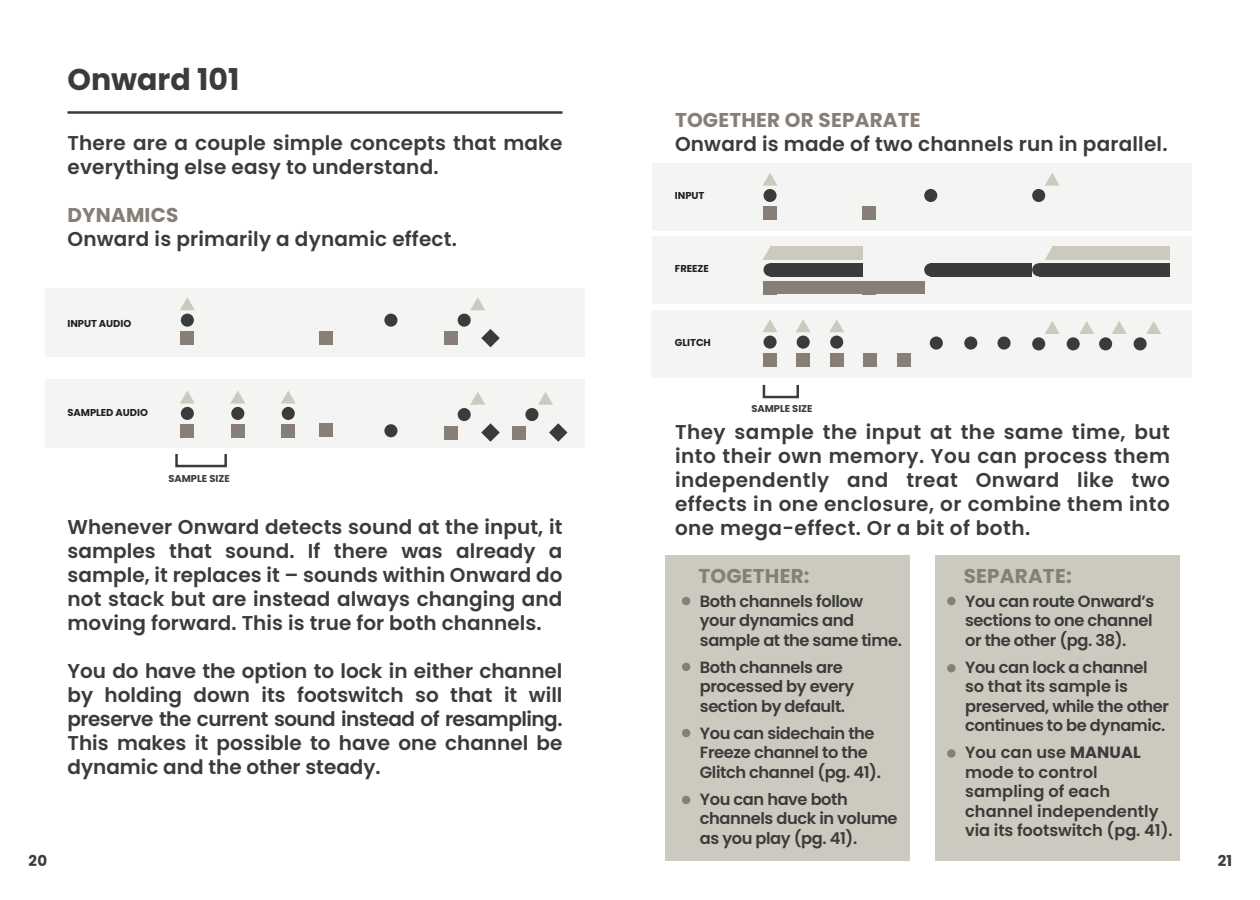
<style>
.page{position:relative;width:1260px;height:900px;background:#fff}
.page>*{position:absolute;margin:0;border:0;box-sizing:border-box;transform-origin:0 0}
.t1{font:700 30px "Poppins";color:#3a3b3a}
.t2{font:600 20px/24px "Poppins";letter-spacing:.01em;color:#3a3b3a;text-align:justify}
.t3{font:700 20px "Poppins";letter-spacing:.01em;color:#877f77}
.t4{font:600 16.25px/19.5px "Poppins";letter-spacing:-.025em;color:#3a3b3a}
.t5{font:600 16.25px/19.5px "Poppins";letter-spacing:.005em;color:#3a3b3a}
.t6{font:700 15px "Poppins";color:#3a3b3a}
.t7{font:700 10px "Poppins";letter-spacing:-.005em;color:#231f20}
.t8{font:700 10px "Poppins";color:#3a3b3a}
.s1{font-weight:700}
</style>
<div class="page">
<div style="left:652px;top:163px;width:540px;height:67px;background:#f4f5f2"></div>
<div style="left:651px;top:310px;width:540px;height:67px;background:#f4f5f2"></div>
<div style="left:652px;top:236px;width:540px;height:68px;background:#f4f5f2"></div>
<hr style="left:68px;top:111px;width:494px;height:3px;background:#3a3b3a">
<div style="left:665px;top:555px;width:245px;height:306px;background:#cccabe"></div>
<div style="left:935px;top:555px;width:245px;height:306px;background:#cccabe"></div>
<div style="left:947px;top:597px;width:9px;height:8px;background:#877f77;border-radius:50%"></div>
<div style="left:947px;top:664px;width:9px;height:8px;background:#877f77;border-radius:50%"></div>
<div style="left:947px;top:749px;width:9px;height:9px;background:#877f77;border-radius:50%"></div>
<div style="left:682px;top:597px;width:8px;height:8px;background:#877f77;border-radius:50%"></div>
<div style="left:682px;top:663px;width:8px;height:8px;background:#877f77;border-radius:50%"></div>
<div style="left:682px;top:729px;width:8px;height:8px;background:#877f77;border-radius:50%"></div>
<div style="left:682px;top:796px;width:8px;height:8px;background:#877f77;border-radius:50%"></div>
<div style="left:45px;top:288px;width:540px;height:69px;background:#f4f5f2"></div>
<div style="left:45px;top:379px;width:540px;height:69px;background:#f4f5f2"></div>
<div style="left:181px;top:332px;width:13px;height:13px;background:#877f77"></div>
<div style="left:181px;top:314px;width:13px;height:13px;background:#3a3b3a;border-radius:50%"></div>
<svg style="left:180px;top:297px;width:15px;height:13px"></svg>
<div style="left:445px;top:332px;width:13px;height:13px;background:#877f77"></div>
<svg style="left:481px;top:329px;width:19px;height:18px"></svg>
<div style="left:458px;top:314px;width:13px;height:13px;background:#3a3b3a;border-radius:50%"></div>
<svg style="left:470px;top:297px;width:15px;height:13px"></svg>
<div style="left:320px;top:332px;width:13px;height:13px;background:#877f77"></div>
<div style="left:384px;top:314px;width:13px;height:13px;background:#3a3b3a;border-radius:50%"></div>
<div style="left:181px;top:425px;width:13px;height:13px;background:#877f77"></div>
<div style="left:181px;top:407px;width:13px;height:13px;background:#3a3b3a;border-radius:50%"></div>
<svg style="left:180px;top:391px;width:15px;height:13px"></svg>
<div style="left:231px;top:425px;width:13px;height:13px;background:#877f77"></div>
<div style="left:231px;top:407px;width:13px;height:13px;background:#3a3b3a;border-radius:50%"></div>
<svg style="left:230px;top:391px;width:15px;height:13px"></svg>
<div style="left:282px;top:425px;width:13px;height:13px;background:#877f77"></div>
<div style="left:282px;top:407px;width:13px;height:13px;background:#3a3b3a;border-radius:50%"></div>
<svg style="left:281px;top:391px;width:15px;height:13px"></svg>
<div style="left:175px;top:453px;width:52px;height:14px;border:2px solid #3a3b3a"></div>
<div style="left:445px;top:426px;width:13px;height:13px;background:#877f77"></div>
<svg style="left:481px;top:423px;width:19px;height:19px"></svg>
<div style="left:458px;top:408px;width:13px;height:13px;background:#3a3b3a;border-radius:50%"></div>
<svg style="left:470px;top:392px;width:15px;height:13px"></svg>
<div style="left:512px;top:426px;width:13px;height:13px;background:#877f77"></div>
<svg style="left:549px;top:423px;width:19px;height:19px"></svg>
<div style="left:525px;top:408px;width:13px;height:13px;background:#3a3b3a;border-radius:50%"></div>
<svg style="left:538px;top:392px;width:15px;height:13px"></svg>
<div style="left:320px;top:423px;width:13px;height:13px;background:#877f77"></div>
<div style="left:384px;top:424px;width:13px;height:13px;background:#3a3b3a;border-radius:50%"></div>
<div style="left:764px;top:207px;width:13px;height:13px;background:#877f77"></div>
<div style="left:764px;top:189px;width:13px;height:13px;background:#3a3b3a;border-radius:50%"></div>
<svg style="left:762px;top:173px;width:16px;height:13px"></svg>
<div style="left:1032px;top:189px;width:13px;height:13px;background:#3a3b3a;border-radius:50%"></div>
<svg style="left:1045px;top:173px;width:15px;height:13px"></svg>
<div style="left:862px;top:207px;width:13px;height:13px;background:#877f77"></div>
<div style="left:924px;top:189px;width:13px;height:13px;background:#3a3b3a;border-radius:50%"></div>
<div style="left:770px;top:247px;width:92px;height:13px;background:#cccabe"></div>
<div style="left:770px;top:263px;width:92px;height:13px;background:#3a3b3a"></div>
<div style="left:930px;top:263px;width:102px;height:13px;background:#3a3b3a"></div>
<div style="left:1040px;top:263px;width:130px;height:13px;background:#3a3b3a"></div>
<div style="left:1052px;top:247px;width:118px;height:13px;background:#cccabe"></div>
<div style="left:769px;top:281px;width:93px;height:13px;background:#877f77"></div>
<div style="left:864px;top:281px;width:61px;height:13px;background:#877f77"></div>
<div style="left:764px;top:281px;width:13px;height:13px;background:#877f77"></div>
<div style="left:764px;top:263px;width:13px;height:13px;background:#3a3b3a;border-radius:50%"></div>
<svg style="left:762px;top:247px;width:8px;height:13px"></svg>
<div style="left:1032px;top:263px;width:13px;height:13px;background:#3a3b3a;border-radius:50%"></div>
<svg style="left:1045px;top:248px;width:7px;height:12px"></svg>
<div style="left:862px;top:281px;width:13px;height:13px;background:#877f77"></div>
<div style="left:924px;top:263px;width:13px;height:13px;background:#3a3b3a;border-radius:50%"></div>
<div style="left:764px;top:354px;width:13px;height:13px;background:#877f77"></div>
<div style="left:764px;top:336px;width:13px;height:13px;background:#3a3b3a;border-radius:50%"></div>
<svg style="left:763px;top:319px;width:14px;height:13px"></svg>
<div style="left:796px;top:354px;width:14px;height:13px;background:#877f77"></div>
<div style="left:797px;top:336px;width:13px;height:13px;background:#3a3b3a;border-radius:50%"></div>
<svg style="left:796px;top:319px;width:15px;height:13px"></svg>
<div style="left:830px;top:354px;width:13px;height:13px;background:#877f77"></div>
<div style="left:830px;top:336px;width:13px;height:13px;background:#3a3b3a;border-radius:50%"></div>
<svg style="left:829px;top:319px;width:15px;height:13px"></svg>
<div style="left:863px;top:354px;width:13px;height:13px;background:#877f77"></div>
<div style="left:897px;top:354px;width:13px;height:13px;background:#877f77"></div>
<div style="left:930px;top:337px;width:13px;height:13px;background:#3a3b3a;border-radius:50%"></div>
<div style="left:964px;top:337px;width:13px;height:13px;background:#3a3b3a;border-radius:50%"></div>
<div style="left:998px;top:337px;width:13px;height:13px;background:#3a3b3a;border-radius:50%"></div>
<div style="left:1032px;top:337px;width:13px;height:13px;background:#3a3b3a;border-radius:50%"></div>
<svg style="left:1045px;top:321px;width:15px;height:13px"></svg>
<div style="left:1067px;top:337px;width:13px;height:13px;background:#3a3b3a;border-radius:50%"></div>
<svg style="left:1079px;top:321px;width:15px;height:13px"></svg>
<div style="left:1099px;top:337px;width:13px;height:13px;background:#3a3b3a;border-radius:50%"></div>
<svg style="left:1112px;top:321px;width:15px;height:13px"></svg>
<div style="left:1134px;top:337px;width:13px;height:13px;background:#3a3b3a;border-radius:50%"></div>
<svg style="left:1146px;top:321px;width:15px;height:13px"></svg>
<div style="left:763px;top:384px;width:36px;height:14px;border:2px solid #3a3b3a"></div>
<h1 class="t1" style="left:68px;top:62px;width:173px">Onward 101</h1>
<p class="t2" style="left:68px;top:131px;width:497px">There are a couple simple concepts that make everything else easy to understand.</p>
<p class="t3" style="left:68px;top:203px;width:112px">DYNAMICS</p>
<p class="t2" style="left:68px;top:227px;width:391px">Onward is primarily a dynamic effect.</p>
<p class="t7" style="left:68px;top:318px;width:65px">INPUT AUDIO</p>
<p class="t7" style="left:68px;top:406px;width:82px">SAMPLED AUDIO</p>
<p class="t8" style="left:168px;top:473px;width:63px">SAMPLE SIZE</p>
<p class="t2" style="left:68px;top:515px;width:497px">Whenever Onward detects sound at the input, it samples that sound. If there was already a sample, it replaces it – sounds within Onward do not stack but are instead always changing and moving forward. This is true for both channels.</p>
<p class="t2" style="left:68px;top:659px;width:497px">You do have the option to lock in either channel by holding down its footswitch so that it will preserve the current sound instead of resampling.<br>This makes it possible to have one channel be dynamic and the other steady.</p>
<p class="t3" style="left:675px;top:109px;width:247px">TOGETHER OR SEPARATE</p>
<p class="t2" style="left:675px;top:132px;width:494px">Onward is made of two channels run in parallel.</p>
<p class="t7" style="left:675px;top:190px;width:31px">INPUT</p>
<p class="t7" style="left:675px;top:263px;width:35px">FREEZE</p>
<p class="t7" style="left:675px;top:336px;width:37px">GLITCH</p>
<p class="t8" style="left:751px;top:403px;width:63px">SAMPLE SIZE</p>
<p class="t2" style="left:675px;top:420px;width:497px">They sample the input at the same time, but into their own memory. You can process them independently and treat Onward like two effects in one enclosure, or combine them into one mega-effect. Or a bit of both.</p>
<p class="t3" style="left:698px;top:564px;width:113px">TOGETHER:</p>
<p class="t4" style="left:700px;top:591px;width:204px">Both channels follow your dynamics and sample at the same time.</p>
<p class="t4" style="left:700px;top:657px;width:156px">Both channels are processed by every section by default.</p>
<p class="t4" style="left:700px;top:723px;width:183px">You can sidechain the<br>Freeze channel to the<br>Glitch channel (pg. 41).</p>
<p class="t4" style="left:700px;top:789px;width:199px">You can have both channels duck in volume as you play (pg. 41).</p>
<p class="t3" style="left:964px;top:564px;width:110px">SEPARATE:</p>
<p class="t4" style="left:965px;top:591px;width:191px;text-align:justify">You can route Onward’s sections to one channel or the other (pg. 38).</p>
<p class="t4" style="left:965px;top:657px;width:206px">You can lock a channel so that its sample is preserved, while the other continues to be dynamic.</p>
<p class="t5" style="left:965px;top:743px;width:209px">You can use <span class="s1">MANUAL </span>mode to control sampling of each channel independently via its footswitch (pg. 41).</p>
<p class="t6" style="left:29px;top:852px;width:20px">20</p>
<p class="t6" style="left:1218px;top:852px;width:16px">21</p>
</div>
